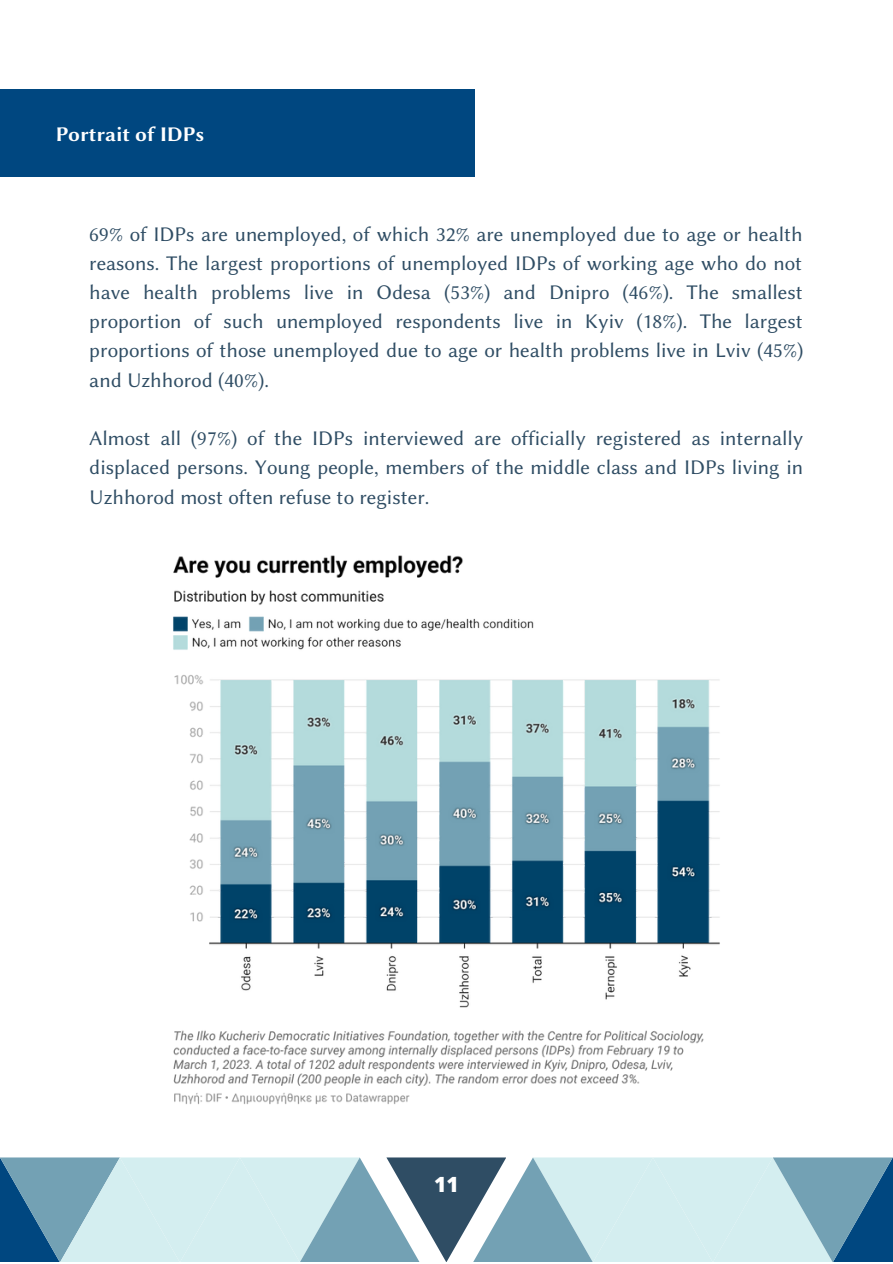
<style>
.page{position:relative;width:893px;height:1264px;background:#fff}
.page>*{position:absolute;margin:0;border:0;box-sizing:border-box;transform-origin:0 0}
.t1{font:21px/29.2px "Lin Biolinum O";color:#2f4d64;text-align:justify}
.t2{font:21px "Lin Biolinum OB";color:#fff}
.t3{font:800 21px "Open Sans";color:#fff}
</style>
<div class="page">
<svg style="left:0;top:1157px;width:892px;height:105px;background:#a3c4d0"></svg>
<div style="left:0;top:89px;width:475px;height:88px;background:#004780"></div>
<img style="left:173px;top:555px;width:547px;height:550px">
<p class="t2" style="left:56px;top:122px;width:150px">Portrait of IDPs</p>
<p class="t1" style="left:89px;top:219px;width:715px">69% of IDPs are unemployed, of which 32% are unemployed due to age or health reasons. The largest proportions of unemployed IDPs of working age who do not have health problems live in Odesa (53%) and Dnipro (46%). The smallest proportion of such unemployed respondents live in Kyiv (18%). The largest proportions of those unemployed due to age or health problems live in Lviv (45%) and Uzhhorod (40%).</p>
<p class="t1" style="left:89px;top:424px;width:715px">Almost all (97%) of the IDPs interviewed are officially registered as internally displaced persons. Young people, members of the middle class and IDPs living in Uzhhorod most often refuse to register.</p>
<p class="t3" style="left:434px;top:1169px;width:26px">11</p>
</div>
